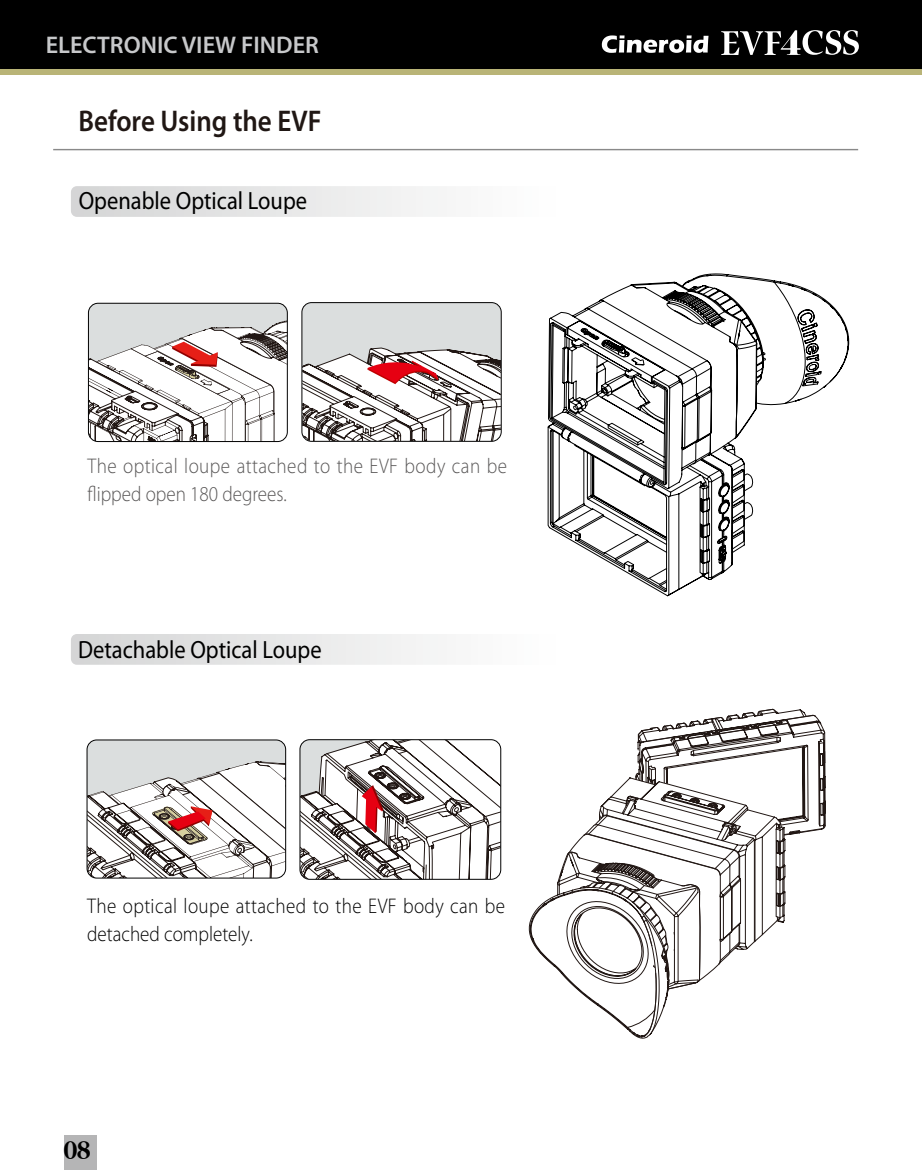
<style>
.page{position:relative;width:922px;height:1170px;background:#fff}
.page>*{position:absolute;margin:0;border:0;box-sizing:border-box;transform-origin:0 0}
.t1{font:600 30px "Myriad Pro";color:#201714;scale:.9 1}
.t2{font:700 28.5px "Apple Garamond";color:#000;scale:1.05 1}
.t3{font:25px "Myriad Pro";color:#000;scale:.9 1}
.t4{font:600 24.25px "Myriad Pro";color:#c7c8ca}
.t5{font:300 21.25px/27.5px "Myriad Pro";letter-spacing:.025em;color:#595757;scale:.9 1}
.t6{font:300 21.25px/27.5px "Myriad Pro";letter-spacing:.02em;color:#000;scale:.9 1}
</style>
<div class="page">
<div style="left:0;top:0;width:921px;height:75px;background:#b9b477"></div>
<div style="left:0;top:0;width:921px;height:69px;background:#000"></div>
<div style="left:64px;top:1135px;width:33px;height:34px;background:#b5b5b6"></div>
<hr style="left:53px;top:149px;width:804px;height:1px;background:#898989">
<svg style="left:601px;top:35px;width:107px;height:18px"></svg>
<svg style="left:721px;top:30px;width:137px;height:25px"></svg>
<hr style="left:921px;top:0;width:1px;height:75px;background:#b9b477">
<hr style="left:921px;top:0;width:1px;height:69px;background:#000">
<svg style="left:71px;top:634px;width:640px;height:30px"></svg>
<div style="left:71px;top:186px;width:640px;height:31px;background:linear-gradient(to right,#d7d8d8,#fff);border-radius:6px"></div>
<svg style="left:635px;top:924px;width:140px;height:113px"></svg>
<svg style="left:553px;top:924px;width:186px;height:112px"></svg>
<svg style="left:86px;top:739px;width:416px;height:141px"></svg>
<svg style="left:87px;top:304px;width:415px;height:139px"></svg>
<svg style="left:547px;top:273px;width:302px;height:651px"></svg>
<p class="t4" style="left:46px;top:30px;width:275px">ELECTRONIC VIEW FINDER</p>
<h1 class="t1" style="left:78px;top:102px;width:271px">Before Using the EVF</h1>
<p class="t3" style="left:79px;top:185px;width:255px">Openable Optical Loupe</p>
<p class="t5" style="left:87px;top:452px;width:467px">The optical loupe attached to the EVF body can be flipped open 180 degrees.</p>
<p class="t3" style="left:78px;top:634px;width:272px">Detachable Optical Loupe</p>
<p class="t6" style="left:87px;top:891px;width:465px">The optical loupe attached to the EVF body can be detached completely.</p>
<h2 class="t2" style="left:63px;top:1133px;width:28px">08</h2>
</div>
